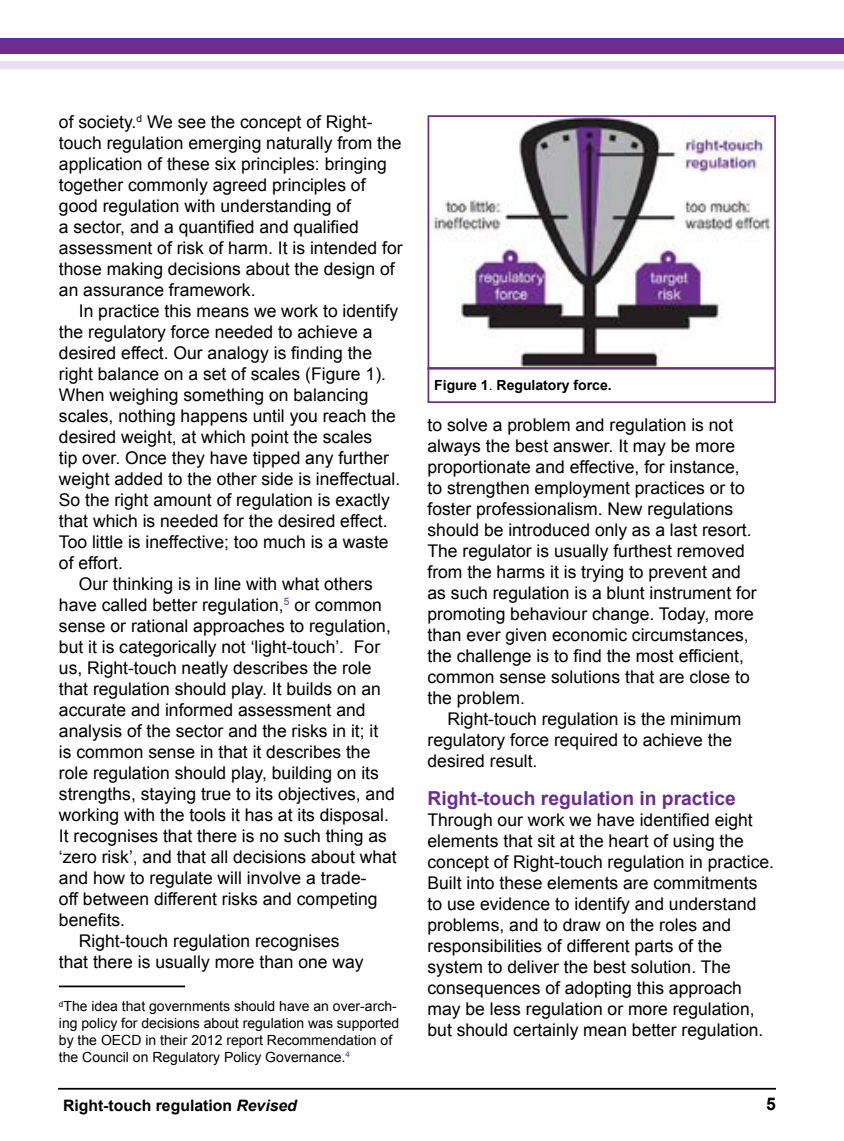
<style>
.page{position:relative;width:844px;height:1141px;background:#fff}
.page>*{position:absolute;margin:0;border:0;box-sizing:border-box;transform-origin:0 0}
.t1{font:700 19.25px "Arial";color:#6c2c91}
.t2{font:17.5px/21px "Arial";color:#000}
.t3{font:700 17.5px "Arial";color:#000}
.t4{font:700 15.75px "Arial";color:#000}
.t5{font:14px/16.8px "Arial";color:#000}
.t6{font:700 14px "Arial";color:#000}
.s1{font-weight:400}
.s2{font-style:italic}
</style>
<div class="page">
<div style="left:0;top:38px;width:843px;height:16px;background:#6c2c91"></div>
<div style="left:0;top:61px;width:843px;height:8px;background:#eae0f0"></div>
<hr style="left:58px;top:1088px;width:717px;height:2px;background:#000">
<hr style="left:59px;top:985px;width:126px;height:2px;background:#000">
<img style="left:432px;top:118px;width:339px;height:249px">
<div style="left:427px;top:115px;width:348px;height:255px;border:2px solid #6c2c91"></div>
<div style="left:427px;top:367px;width:348px;height:36px;border:2px solid #6c2c91"></div>
<p class="t2" style="left:59px;top:112px;width:345px">of society.<sup>d</sup> We see the concept of Right&shy;touch regulation emerging naturally from the application of these six principles: bringing together commonly agreed principles of good regulation with understanding of<br>a sector, and a quantified and qualified assessment of risk of harm. It is intended for those making decisions about the design of an assurance framework.</p>
<p class="t2" style="left:79px;top:301px;width:321px">In practice this means we work to identify</p>
<p class="t2" style="left:59px;top:322px;width:315px">the regulatory force needed to achieve a</p>
<p class="t2" style="left:59px;top:343px;width:314px">desired effect. Our analogy is finding the</p>
<p class="t2" style="left:59px;top:364px;width:328px">right balance on a set of scales (Figure 1).</p>
<p class="t2" style="left:59px;top:385px;width:311px">When weighing something on balancing</p>
<p class="t2" style="left:59px;top:406px;width:338px">scales, nothing happens until you reach the</p>
<p class="t2" style="left:59px;top:427px;width:315px">desired weight, at which point the scales</p>
<p class="t2" style="left:59px;top:448px;width:331px">tip over. Once they have tipped any further</p>
<p class="t2" style="left:59px;top:469px;width:343px">weight added to the other side is ineffectual.</p>
<p class="t2" style="left:59px;top:490px;width:332px">So the right amount of regulation is exactly</p>
<p class="t2" style="left:59px;top:511px;width:330px">that which is needed for the desired effect.</p>
<p class="t2" style="left:59px;top:532px;width:331px">Too little is ineffective; too much is a waste</p>
<p class="t2" style="left:59px;top:553px;width:65px">of effort.</p>
<p class="t2" style="left:79px;top:574px;width:295px">Our thinking is in line with what others</p>
<p class="t2" style="left:59px;top:595px;width:324px">have called better regulation,<sup>5</sup> or common</p>
<p class="t2" style="left:59px;top:616px;width:333px">sense or rational approaches to regulation,</p>
<p class="t2" style="left:59px;top:637px;width:322px">but it is categorically not ‘light-touch’. For</p>
<p class="t2" style="left:59px;top:658px;width:314px">us, Right-touch neatly describes the role</p>
<p class="t2" style="left:59px;top:679px;width:323px">that regulation should play. It builds on an</p>
<p class="t2" style="left:59px;top:700px;width:308px">accurate and informed assessment and</p>
<p class="t2" style="left:59px;top:721px;width:321px">analysis of the sector and the risks in it; it</p>
<p class="t2" style="left:59px;top:742px;width:313px">is common sense in that it describes the</p>
<p class="t2" style="left:59px;top:763px;width:321px">role regulation should play, building on its</p>
<p class="t2" style="left:59px;top:784px;width:337px">strengths, staying true to its objectives, and</p>
<p class="t2" style="left:59px;top:805px;width:331px">working with the tools it has at its disposal.</p>
<p class="t2" style="left:59px;top:826px;width:329px">It recognises that there is no such thing as</p>
<p class="t2" style="left:59px;top:847px;width:339px">‘zero risk’, and that all decisions about what</p>
<p class="t2" style="left:59px;top:868px;width:309px">and how to regulate will involve a trade-</p>
<p class="t2" style="left:59px;top:889px;width:320px">off between different risks and competing</p>
<p class="t2" style="left:59px;top:910px;width:68px">benefits.</p>
<p class="t2" style="left:79px;top:931px;width:262px">Right-touch regulation recognises</p>
<p class="t2" style="left:59px;top:952px;width:306px">that there is usually more than one way</p>
<p class="t5" style="left:59px;top:998px;width:342px"><sup>d</sup>The idea that governments should have an over-arch&shy;ing policy for decisions about regulation was supported by the OECD in their 2012 report Recommendation of the Council on Regulatory Policy Governance.<sup>4</sup></p>
<p class="t6" style="left:434px;top:375px;width:177px">Figure 1<span class="s1">.</span> Regulatory force.</p>
<p class="t2" style="left:427px;top:414px;width:330px">to solve a problem and regulation is not always the best answer. It may be more proportionate and effective, for instance, to strengthen employment practices or to foster professionalism. New regulations should be introduced only as a last resort.<br>The regulator is usually furthest removed from the harms it is trying to prevent and as such regulation is a blunt instrument for promoting behaviour change. Today, more than ever given economic circumstances, the challenge is to find the most efficient, common sense solutions that are close to the problem.</p>
<p class="t2" style="left:427px;top:708px;width:315px;text-indent:20px">Right-touch regulation is the minimum regulatory force required to achieve the desired result.</p>
<p class="t1" style="left:427px;top:785px;width:310px">Right-touch regulation in practice</p>
<p class="t2" style="left:427px;top:809px;width:348px">Through our work we have identified eight elements that sit at the heart of using the concept of Right-touch regulation in practice.<br>Built into these elements are commitments to use evidence to identify and understand problems, and to draw on the roles and responsibilities of different parts of the system to deliver the best solution. The consequences of adopting this approach may be less regulation or more regulation, but should certainly mean better regulation.</p>
<p class="t4" style="left:63px;top:1095px;width:235px">Right-touch regulation <span class="s2">Revised</span></p>
<p class="t3" style="left:766px;top:1092px;width:11px">5</p>
</div>
